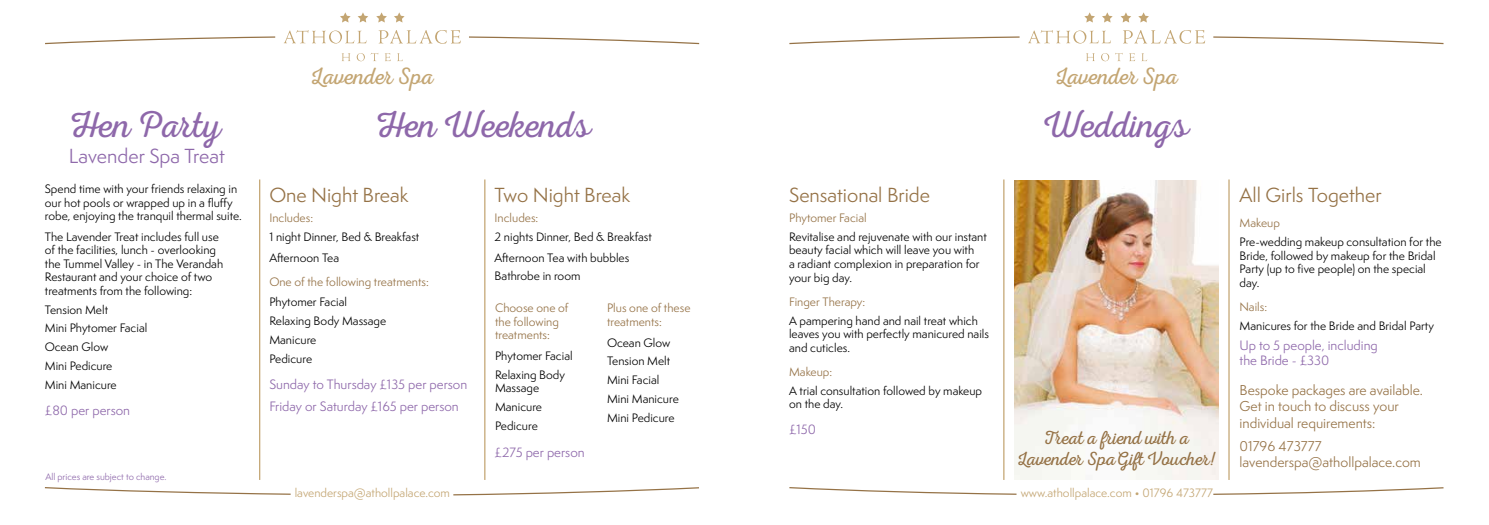
<style>
.page{position:relative;width:1489px;height:525px;background:#fff}
.page>*{position:absolute;margin:0;border:0;box-sizing:border-box;transform-origin:0 0}
.t1{font:37.5px "Nexa Rust Script L 00";color:#8e68aa}
.t2{font:23.75px "Nexa Rust Script L 00";color:#c3a572}
.t3{font:19px/21.2px "Nexa Rust Script L 00";letter-spacing:-.005em;color:#957246;text-align:center}
.t4{font:18.75px "Semplicita Pro";color:#957246}
.t5{font:18.75px "Semplicita Pro";color:#8e68aa}
.t6{font:13.12px/15.8px "Semplicita Pro";color:#957246}
.t7{font:12.5px/22.1px "Semplicita Pro";color:#8e68aa}
.t8{font:11.25px/13.5px "Semplicita Pro";color:#000}
.t9{font:11.25px/13.5px "Semplicita Pro";color:#957246}
.t10{font:11.25px "Semplicita Pro";color:#c3a572}
.t11{font:8.75px "Semplicita Pro";color:#8e68aa}
</style>
<div class="page">
<svg style="left:789px;top:487px;width:228px;height:8px"></svg>
<svg style="left:1213px;top:487px;width:231px;height:8px"></svg>
<svg style="left:1213px;top:36px;width:231px;height:9px"></svg>
<svg style="left:469px;top:36px;width:231px;height:9px"></svg>
<svg style="left:1028px;top:30px;width:82px;height:14px"></svg>
<svg style="left:1123px;top:30px;width:82px;height:14px"></svg>
<svg style="left:1086px;top:53px;width:8px;height:8px"></svg>
<svg style="left:1101px;top:53px;width:21px;height:8px"></svg>
<svg style="left:1129px;top:53px;width:6px;height:8px"></svg>
<svg style="left:1141px;top:53px;width:6px;height:8px"></svg>
<svg style="left:1084px;top:12px;width:10px;height:11px"></svg>
<svg style="left:1102px;top:12px;width:10px;height:11px"></svg>
<svg style="left:1120px;top:12px;width:11px;height:11px"></svg>
<svg style="left:1138px;top:12px;width:10px;height:11px"></svg>
<svg style="left:284px;top:30px;width:83px;height:14px"></svg>
<svg style="left:378px;top:30px;width:83px;height:14px"></svg>
<svg style="left:342px;top:53px;width:8px;height:8px"></svg>
<svg style="left:357px;top:53px;width:21px;height:8px"></svg>
<svg style="left:385px;top:53px;width:6px;height:8px"></svg>
<svg style="left:397px;top:53px;width:6px;height:8px"></svg>
<svg style="left:340px;top:12px;width:10px;height:11px"></svg>
<svg style="left:357px;top:12px;width:11px;height:11px"></svg>
<svg style="left:376px;top:12px;width:11px;height:11px"></svg>
<svg style="left:394px;top:12px;width:10px;height:11px"></svg>
<svg style="left:789px;top:36px;width:231px;height:9px"></svg>
<svg style="left:45px;top:36px;width:231px;height:9px"></svg>
<svg style="left:44px;top:487px;width:247px;height:8px"></svg>
<svg style="left:453px;top:487px;width:246px;height:9px"></svg>
<hr style="left:259px;top:179px;width:1px;height:300px;background:#c3a572">
<hr style="left:1003px;top:179px;width:1px;height:300px;background:#c3a572">
<hr style="left:484px;top:179px;width:1px;height:300px;background:#c3a572">
<hr style="left:1228px;top:179px;width:1px;height:300px;background:#c3a572">
<img style="left:1014px;top:180px;width:204px;height:299px">
<h2 class="t2" style="left:311px;top:63px;width:124px">Lavender Spa</h2>
<h2 class="t2" style="left:1055px;top:63px;width:124px">Lavender Spa</h2>
<h1 class="t1" style="left:72px;top:104px;width:152px">Hen Party</h1>
<h1 class="t1" style="left:377px;top:104px;width:214px">Hen Weekends</h1>
<h3 class="t5" style="left:69px;top:143px;width:157px">Lavender Spa Treat</h3>
<p class="t8" style="left:45px;top:182px;width:198px">Spend time with your friends relaxing in our hot pools or wrapped up in a fluffy robe, enjoying the tranquil thermal suite.</p>
<p class="t8" style="left:45px;top:229px;width:180px">The Lavender Treat includes full use of the facilities, lunch - overlooking the Tummel Valley - in The Verandah Restaurant and your choice of two treatments from the following:</p>
<p class="t8" style="left:45px;top:300px;width:104px;line-height:18.8px">Tension Melt<br>Mini Phytomer Facial<br>Ocean Glow<br>Mini Pedicure<br>Mini Manicure</p>
<p class="t7" style="left:45px;top:398px;width:87px">£80 per person</p>
<p class="t11" style="left:45px;top:470px;width:123px">All prices are subject to change.</p>
<h3 class="t4" style="left:269px;top:181px;width:141px">One Night Break</h3>
<p class="t9" style="left:269px;top:211px;width:45px">Includes:</p>
<p class="t8" style="left:269px;top:226px;width:152px;line-height:20.6px">1 night Dinner, Bed &amp; Breakfast<br>Afternoon Tea</p>
<p class="t9" style="left:269px;top:274px;width:161px">One of the following treatments:</p>
<p class="t8" style="left:269px;top:292px;width:118px;line-height:18.8px">Phytomer Facial<br>Relaxing Body Massage<br>Manicure<br>Pedicure</p>
<p class="t7" style="left:269px;top:372px;width:199px">Sunday to Thursday £135 per person<br>Friday or Saturday £165 per person</p>
<p class="t10" style="left:295px;top:484px;width:157px">lavenderspa@athollpalace.com</p>
<h3 class="t4" style="left:494px;top:181px;width:137px">Two Night Break</h3>
<p class="t9" style="left:494px;top:211px;width:45px">Includes:</p>
<p class="t8" style="left:494px;top:226px;width:159px;line-height:20.6px">2 nights Dinner, Bed &amp; Breakfast<br>Afternoon Tea with bubbles</p>
<p class="t8" style="left:494px;top:269px;width:87px">Bathrobe in room</p>
<p class="t9" style="left:495px;top:301px;width:75px">Choose one of the following treatments:</p>
<p class="t8" style="left:495px;top:346px;width:79px;line-height:18.8px">Phytomer Facial<br>Relaxing Body</p>
<p class="t8" style="left:495px;top:378px;width:48px;line-height:18.8px">Massage<br>Manicure<br>Pedicure</p>
<p class="t7" style="left:494px;top:440px;width:92px">£275 per person</p>
<p class="t9" style="left:607px;top:301px;width:85px">Plus one of these treatments:</p>
<p class="t8" style="left:607px;top:332px;width:73px;line-height:18.8px">Ocean Glow<br>Tension Melt<br>Mini Facial<br>Mini Manicure<br>Mini Pedicure</p>
<h3 class="t4" style="left:789px;top:181px;width:142px">Sensational Bride</h3>
<p class="t9" style="left:789px;top:211px;width:79px">Phytomer Facial</p>
<p class="t8" style="left:789px;top:230px;width:199px">Revitalise and rejuvenate with our instant beauty facial which will leave you with<br>a radiant complexion in preparation for your big day.</p>
<p class="t9" style="left:789px;top:294px;width:78px">Finger Therapy:</p>
<p class="t8" style="left:789px;top:313px;width:201px">A pampering hand and nail treat which leaves you with perfectly manicured nails and cuticles.</p>
<p class="t9" style="left:789px;top:364px;width:45px">Makeup:</p>
<p class="t8" style="left:789px;top:383px;width:194px">A trial consultation followed by makeup on the day.</p>
<p class="t7" style="left:789px;top:417px;width:28px">£150</p>
<h1 class="t1" style="left:1044px;top:104px;width:146px">Weddings</h1>
<h3 class="t3" style="left:1017px;top:429px;width:200px">Treat a friend with a<br>Lavender SpaGift Voucher!</h3>
<p class="t10" style="left:1020px;top:484px;width:194px">www.athollpalace.com • 01796 473777</p>
<h3 class="t4" style="left:1239px;top:181px;width:144px">All Girls Together</h3>
<p class="t9" style="left:1239px;top:216px;width:42px">Makeup</p>
<p class="t8" style="left:1239px;top:235px;width:204px">Pre-wedding makeup consultation for the<br>Bride, followed by makeup for the Bridal<br>Party (up to five people) on the special day.</p>
<p class="t9" style="left:1239px;top:300px;width:29px">Nails:</p>
<p class="t8" style="left:1239px;top:318px;width:196px">Manicures for the Bride and Bridal Party</p>
<p class="t7" style="left:1239px;top:337px;width:140px;line-height:15px">Up to 5 people, including the Bride - £330</p>
<p class="t6" style="left:1239px;top:382px;width:185px">Bespoke packages are available.<br>Get in touch to discuss your</p>
<p class="t6" style="left:1239px;top:411px;width:137px;line-height:22.9px">individual requirements:<br>01796 473777</p>
<p class="t6" style="left:1239px;top:453px;width:183px">lavenderspa@athollpalace.com</p>
</div>
